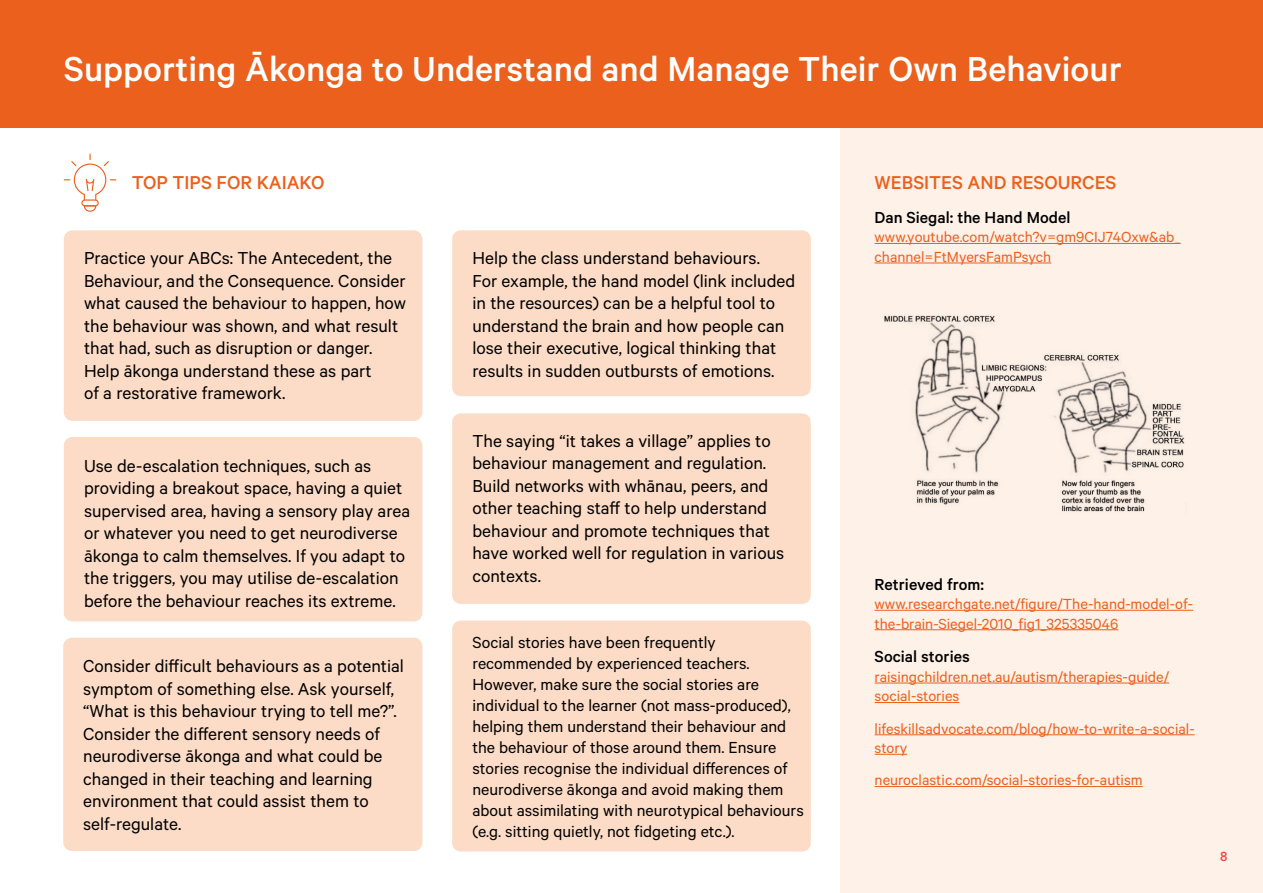
<style>
.page{position:relative;width:1263px;height:893px;background:#fff}
.page>*{position:absolute;margin:0;border:0;box-sizing:border-box;transform-origin:0 0}
.Heading{font:500 39px "Calibre";color:#fff}
.Subhead{font:500 21px "Calibre";color:#eb601c}
.Body_Large{font:19.5px/22.5px "Calibre";color:#000}
.Body{font:18px/21px "Calibre";color:#000}
.Subsubhead{font:500 18px "Calibre";color:#000}
.Hyperlink{font:16.5px/19.5px "Calibre";color:#eb601c}
.t1{font:500 15px "Calibre";color:#e9483f}
</style>
<div class="page">
<div style="left:840px;top:0;width:423px;height:893px;background:#fef1e8"></div>
<div style="left:64px;top:230px;width:358px;height:191px;background:#fcdcc6;border-radius:9px"></div>
<div style="left:64px;top:437px;width:358px;height:184px;background:#fcdcc6;border-radius:9px"></div>
<div style="left:452px;top:413px;width:359px;height:191px;background:#fcdcc6;border-radius:9px"></div>
<div style="left:452px;top:230px;width:359px;height:166px;background:#fcdcc6;border-radius:9px"></div>
<div style="left:63px;top:638px;width:359px;height:213px;background:#fcdcc6;border-radius:9px"></div>
<div style="left:452px;top:621px;width:359px;height:230px;background:#fcdcc6;border-radius:9px"></div>
<svg style="left:64px;top:154px;width:52px;height:58px"></svg>
<hr style="left:874px;top:243px;width:306px;height:1px;background:#eb601c">
<hr style="left:874px;top:263px;width:177px;height:1px;background:#eb601c">
<hr style="left:874px;top:610px;width:319px;height:1px;background:#eb601c">
<hr style="left:874px;top:629px;width:244px;height:1px;background:#eb601c">
<hr style="left:874px;top:683px;width:295px;height:1px;background:#eb601c">
<hr style="left:874px;top:702px;width:85px;height:1px;background:#eb601c">
<hr style="left:874px;top:734px;width:320px;height:1px;background:#eb601c">
<hr style="left:874px;top:754px;width:33px;height:1px;background:#eb601c">
<hr style="left:874px;top:786px;width:269px;height:1px;background:#eb601c">
<img style="left:884px;top:315px;width:301px;height:197px">
<div style="left:0;top:0;width:1263px;height:128px;background:#eb601c"></div>
<p class="Heading" style="left:64px;top:46px;width:1060px">Supporting Ākonga to Understand and Manage Their Own Behaviour</p>
<p class="Subhead" style="left:132px;top:170px;width:194px">TOP TIPS FOR KAIAKO</p>
<p class="Subhead" style="left:874px;top:170px;width:243px">WEBSITES AND RESOURCES</p>
<p class="Subsubhead" style="left:874px;top:207px;width:197px">Dan Siegal: the Hand Model</p>
<p class="Hyperlink" style="left:874px;top:227px;width:307px">www.youtube.com/watch?v=gm9CIJ74Oxw&amp;ab_ channel=FtMyersFamPsych</p>
<p class="Body_Large" style="left:84px;top:246px;width:324px">Practice your ABCs: The Antecedent, the Behaviour, and the Consequence. Consider what caused the behaviour to happen, how the behaviour was shown, and what result that had, such as disruption or danger.<br>Help ākonga understand these as part<br>of a restorative framework.</p>
<p class="Body_Large" style="left:472px;top:246px;width:324px">Help the class understand behaviours.<br>For example, the hand model (link included in the resources) can be a helpful tool to understand the brain and how people can lose their executive, logical thinking that results in sudden outbursts of emotions.</p>
<p class="Body_Large" style="left:84px;top:454px;width:328px">Use de-escalation techniques, such as providing a breakout space, having a quiet supervised area, having a sensory play area or whatever you need to get neurodiverse ākonga to calm themselves. If you adapt to the triggers, you may utilise de-escalation before the behaviour reaches its extreme.</p>
<p class="Body_Large" style="left:83px;top:654px;width:322px">Consider difficult behaviours as a potential symptom of something else. Ask yourself, “What is this behaviour trying to tell me?”.<br>Consider the different sensory needs of neurodiverse ākonga and what could be changed in their teaching and learning environment that could assist them to self-regulate.</p>
<p class="Body_Large" style="left:472px;top:428px;width:313px">The saying “it takes a village” applies to behaviour management and regulation.<br>Build networks with whānau, peers, and other teaching staff to help understand behaviour and promote techniques that have worked well for regulation in various contexts.</p>
<p class="Body" style="left:472px;top:631px;width:333px">Social stories have been frequently recommended by experienced teachers.<br>However, make sure the social stories are individual to the learner (not mass-produced), helping them understand their behaviour and the behaviour of those around them. Ensure stories recognise the individual differences of neurodiverse ākonga and avoid making them about assimilating with neurotypical behaviours (e.g. sitting quietly, not fidgeting etc.).</p>
<p class="Subsubhead" style="left:874px;top:573px;width:111px">Retrieved from:</p>
<p class="Hyperlink" style="left:874px;top:594px;width:320px">www.researchgate.net/figure/The-hand-model-of&shy;the-brain-Siegel-2010_fig1_325335046</p>
<p class="Subsubhead" style="left:874px;top:646px;width:97px">Social stories</p>
<p class="Hyperlink" style="left:874px;top:666px;width:296px">raisingchildren.net.au/autism/therapies-guide/ social-stories</p>
<p class="Hyperlink" style="left:874px;top:718px;width:321px">lifeskillsadvocate.com/blog/how-to-write-a-social&shy;story</p>
<p class="Hyperlink" style="left:874px;top:770px;width:270px">neuroclastic.com/social-stories-for-autism</p>
<p class="t1" style="left:1220px;top:848px;width:9px">8</p>
</div>
